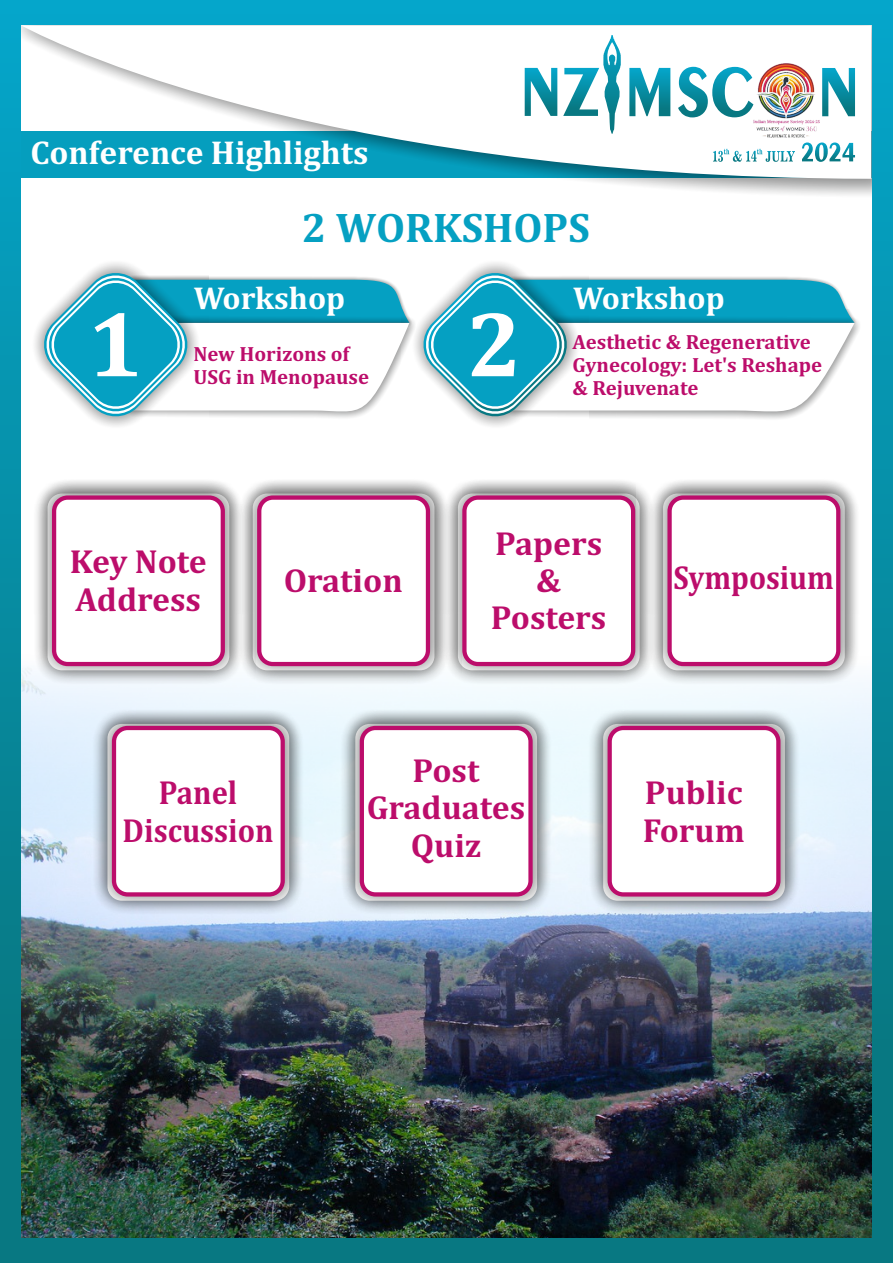
<style>
.page{position:relative;width:893px;height:1263px;background:#fff}
.page>*{position:absolute;margin:0;border:0;box-sizing:border-box;transform-origin:0 0}
.t1{font:700 93.6px "Cambria";color:#fff}
.t2{font:700 41.85px "Cambria";color:#05a0c2}
.t3{font:700 33.75px/37.3px "Cambria";color:#bc0d6b;text-align:center}
.t4{font:700 33.75px/37.3px "Cambria";color:#bc0d6b;text-align:center;scale:.91 1}
.t5{font:700 33.75px "Cambria";color:#bc0d6b;scale:.89 1}
.t6{font:700 33.45px "Cambria";color:#fff}
.t7{font:700 31.95px "Cambria";color:#fff}
.t8{font:700 20.7px/23px "Cambria";color:#bc0d6b}
</style>
<div class="page">
<div style="left:0;top:0;width:893px;height:1263px;background:linear-gradient(to bottom,#05a5c9,#087178)"></div>
<div style="left:21px;top:25px;width:850px;height:1213px;background:#fff"></div>
<svg style="left:578px;top:179px;width:293px;height:16px"></svg>
<svg style="left:21px;top:25px;width:850px;height:154px"></svg>
<img style="left:21px;top:697px;width:850px;height:541px">
<svg style="left:678px;top:67px;width:63px;height:50px"></svg>
<svg style="left:629px;top:68px;width:41px;height:48px"></svg>
<svg style="left:830px;top:68px;width:25px;height:48px"></svg>
<svg style="left:525px;top:35px;width:96px;height:99px"></svg>
<svg style="left:802px;top:142px;width:53px;height:20px"></svg>
<img style="left:741px;top:54px;width:89px;height:90px">
<svg style="left:712px;top:148px;width:83px;height:14px"></svg>
<svg style="left:41px;top:270px;width:818px;height:156px"></svg>
<div style="left:431px;top:467px;width:235px;height:230px;background:#f3fbfe"></div>
<div style="left:437px;top:470px;width:224px;height:220px;background:#151616;opacity:.49"></div>
<div style="left:462px;top:495px;width:173px;height:171px;background:#fff;border:4px solid #bc0d6b;border-radius:14px"></div>
<div style="left:636px;top:467px;width:235px;height:230px;background:#151616;opacity:.49"></div>
<div style="left:642px;top:470px;width:224px;height:220px;background:#151616;opacity:.49"></div>
<div style="left:667px;top:495px;width:173px;height:171px;background:#fff;border:4px solid #bc0d6b;border-radius:14px"></div>
<div style="left:226px;top:467px;width:235px;height:230px;background:#151616;opacity:.49"></div>
<div style="left:232px;top:470px;width:224px;height:220px;background:#151616;opacity:.49"></div>
<div style="left:257px;top:495px;width:173px;height:171px;background:#fff;border:4px solid #bc0d6b;border-radius:14px"></div>
<div style="left:21px;top:467px;width:235px;height:230px;background:#151616;opacity:.49"></div>
<div style="left:26px;top:470px;width:224px;height:220px;background:#151616;opacity:.49"></div>
<div style="left:52px;top:495px;width:173px;height:171px;background:#fff;border:4px solid #bc0d6b;border-radius:14px"></div>
<div style="left:81px;top:697px;width:235px;height:230px;background:#151616;opacity:.49"></div>
<div style="left:86px;top:700px;width:224px;height:221px;background:#151616;opacity:.49"></div>
<div style="left:112px;top:726px;width:173px;height:170px;background:#fff;border:4px solid #bc0d6b;border-radius:14px"></div>
<div style="left:329px;top:697px;width:235px;height:230px;background:#151616;opacity:.49"></div>
<div style="left:334px;top:700px;width:224px;height:221px;background:#151616;opacity:.49"></div>
<div style="left:360px;top:726px;width:173px;height:170px;background:#fff;border:4px solid #bc0d6b;border-radius:14px"></div>
<div style="left:577px;top:697px;width:234px;height:230px;background:#151616;opacity:.49"></div>
<div style="left:582px;top:700px;width:224px;height:221px;background:#151616;opacity:.49"></div>
<div style="left:608px;top:726px;width:172px;height:170px;background:#fff;border:4px solid #bc0d6b;border-radius:14px"></div>
<h3 class="t6" style="left:30px;top:138px;width:339px">Conference Highlights</h3>
<h1 class="t1" style="left:87px;top:303px;width:57px">1</h1>
<h2 class="t2" style="left:302px;top:210px;width:290px">2 WORKSHOPS</h2>
<h3 class="t7" style="left:194px;top:284px;width:153px">Workshop</h3>
<p class="t8" style="left:193px;top:344px;width:157px">New Horizons of</p>
<p class="t8" style="left:193px;top:367px;width:177px">USG in Menopause</p>
<h1 class="t1" style="left:467px;top:303px;width:57px">2</h1>
<h3 class="t7" style="left:573px;top:284px;width:153px">Workshop</h3>
<p class="t8" style="left:572px;top:332px;width:251px">Aesthetic &amp; Regenerative<br>Gynecology: Let's Reshape</p>
<p class="t8" style="left:572px;top:378px;width:127px">&amp; Rejuvenate</p>
<h3 class="t3" style="left:70px;top:545px;width:138px;text-align:left">Key Note<br>Address</h3>
<h3 class="t3" style="left:491px;top:526px;width:117px">Papers &amp;<br>Posters</h3>
<h3 class="t3" style="left:284px;top:564px;width:120px">Oration</h3>
<h3 class="t5" style="left:674px;top:562px;width:182px">Symposium</h3>
<h3 class="t4" style="left:123px;top:776px;width:168px">Panel<br>Discussion</h3>
<h3 class="t3" style="left:367px;top:754px;width:160px">Post<br>Graduates<br>Quiz</h3>
<h3 class="t3" style="left:643px;top:776px;width:103px;text-align:left">Public<br>Forum</h3>
</div>
